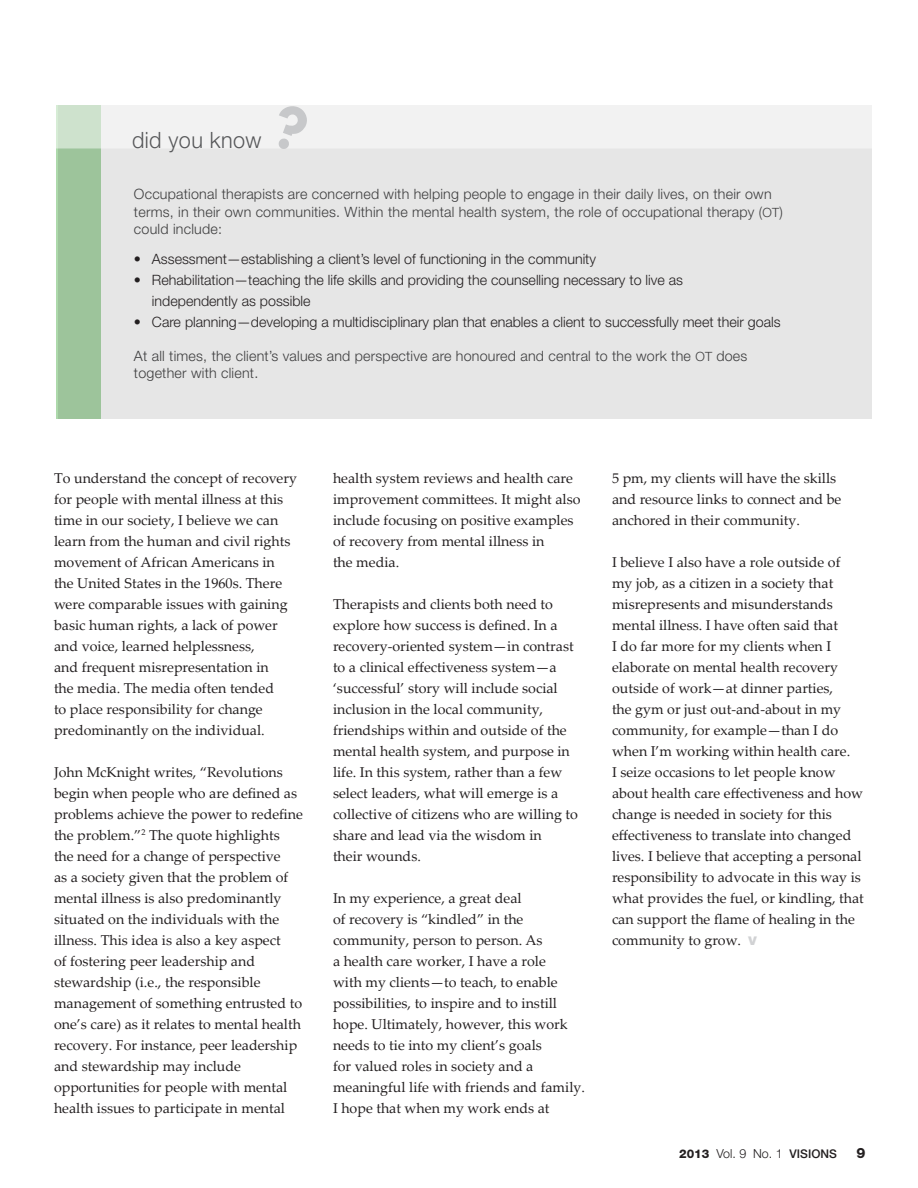
<style>
.page{position:relative;width:918px;height:1188px;background:#fff}
.page>*{position:absolute;margin:0;border:0;box-sizing:border-box;transform-origin:0 0}
.Resource_-_Heading{font:300 22.5px "Helvetica Neue LT Std";letter-spacing:.02em;color:#57585a;scale:.96 1}
.Body_Text{font:14.25px/21px "Palatino Linotype";color:#231f20}
.Sidebar_-_body{font:300 14.25px/17.1px "Helvetica Neue LT Std";letter-spacing:.015em;color:#3e3e3f}
.t1{font:300 14.25px/21px "Helvetica Neue LT Std";color:#231f20}
.t2{font:800 14.25px "Helvetica Neue LT Std";color:#231f20}
.t3{font:300 12.45px "Helvetica Neue LT Std";color:#231f20}
.s1{font-size:12.75px}
.s2{font-family:"Helvetica Neue LT Std";font-weight:800;font-size:16.5px;color:#d1d2d4}
.s3{font-weight:800;font-size:12px}
.s4{font-weight:500;font-size:12px}
</style>
<div class="page">
<div style="left:56px;top:105px;width:44px;height:313px;background:#add9ab"></div>
<div style="left:58px;top:105px;width:814px;height:313px;background:#e6e6e6"></div>
<div style="left:56px;top:105px;width:816px;height:43px;background:#f2f2f2"></div>
<div style="left:269px;top:105px;width:42px;height:43px;background:#f2f2f2"></div>
<p class="Resource_-_Heading" style="left:132px;top:126px;width:136px">did you know</p>
<p class="Sidebar_-_body" style="left:134px;top:186px;width:650px">Occupational therapists are concerned with helping people to engage in their daily lives, on their own terms, in their own communities. Within the mental health system, the role of occupational therapy (<span class="s1">OT</span>) could include:</p>
<p class="t1" style="left:134px;top:248px;width:464px">• Assessment—establishing a client’s level of functioning in the community</p>
<p class="t1" style="left:152px;top:269px;width:533px;text-indent:-18px">• Rehabilitation—teaching the life skills and providing the counselling necessary to live as independently as possible</p>
<p class="t1" style="left:134px;top:311px;width:648px">• Care planning—developing a multidisciplinary plan that enables a client to successfully meet their goals</p>
<p class="Sidebar_-_body" style="left:134px;top:347px;width:615px">At all times, the client’s values and perspective are honoured and central to the work the <span class="s1">OT</span> does together with client.</p>
<p class="Body_Text" style="left:54px;top:467px;width:244px">To understand the concept of recovery for people with mental illness at this time in our society, I believe we can learn from the human and civil rights movement of African Americans in the United States in the 1960s. There were comparable issues with gaining basic human rights, a lack of power and voice, learned helplessness,<br>and frequent misrepresentation in<br>the media. The media often tended<br>to place responsibility for change predominantly on the individual.</p>
<p class="Body_Text" style="left:54px;top:761px;width:250px">John McKnight writes, “Revolutions begin when people who are defined as problems achieve the power to redefine the problem.”<sup>2</sup> The quote highlights the need for a change of perspective<br>as a society given that the problem of mental illness is also predominantly situated on the individuals with the illness. This idea is also a key aspect<br>of fostering peer leadership and stewardship (i.e., the responsible management of something entrusted to one’s care) as it relates to mental health recovery. For instance, peer leadership and stewardship may include opportunities for people with mental health issues to participate in mental</p>
<p class="Body_Text" style="left:333px;top:467px;width:249px">health system reviews and health care improvement committees. It might also include focusing on positive examples of recovery from mental illness in<br>the media.</p>
<p class="Body_Text" style="left:333px;top:593px;width:247px">Therapists and clients both need to explore how success is defined. In a recovery-oriented system—in contrast to a clinical effectiveness system—a ‘successful’ story will include social inclusion in the local community, friendships within and outside of the mental health system, and purpose in life. In this system, rather than a few select leaders, what will emerge is a collective of citizens who are willing to share and lead via the wisdom in<br>their wounds.</p>
<p class="Body_Text" style="left:333px;top:887px;width:253px">In my experience, a great deal<br>of recovery is “kindled” in the community, person to person. As<br>a health care worker, I have a role<br>with my clients—to teach, to enable possibilities, to inspire and to instill hope. Ultimately, however, this work needs to tie into my client’s goals<br>for valued roles in society and a meaningful life with friends and family.<br>I hope that when my work ends at</p>
<p class="Body_Text" style="left:612px;top:467px;width:231px">5 pm, my clients will have the skills and resource links to connect and be anchored in their community.</p>
<p class="Body_Text" style="left:612px;top:551px;width:253px">I believe I also have a role outside of my job, as a citizen in a society that misrepresents and misunderstands mental illness. I have often said that<br>I do far more for my clients when I elaborate on mental health recovery outside of work—at dinner parties,<br>the gym or just out-and-about in my community, for example—than I do when I’m working within health care.<br>I seize occasions to let people know about health care effectiveness and how change is needed in society for this effectiveness to translate into changed lives. I believe that accepting a personal responsibility to advocate in this way is what provides the fuel, or kindling, that can support the flame of healing in the community to grow. <span class="s2">v</span></p>
<p class="t3" style="left:679px;top:1146px;width:159px"><span class="s3">2013</span> Vol. 9 No. 1 <span class="s4">VISIONS</span></p>
<p class="t2" style="left:857px;top:1144px;width:10px">9</p>
</div>
